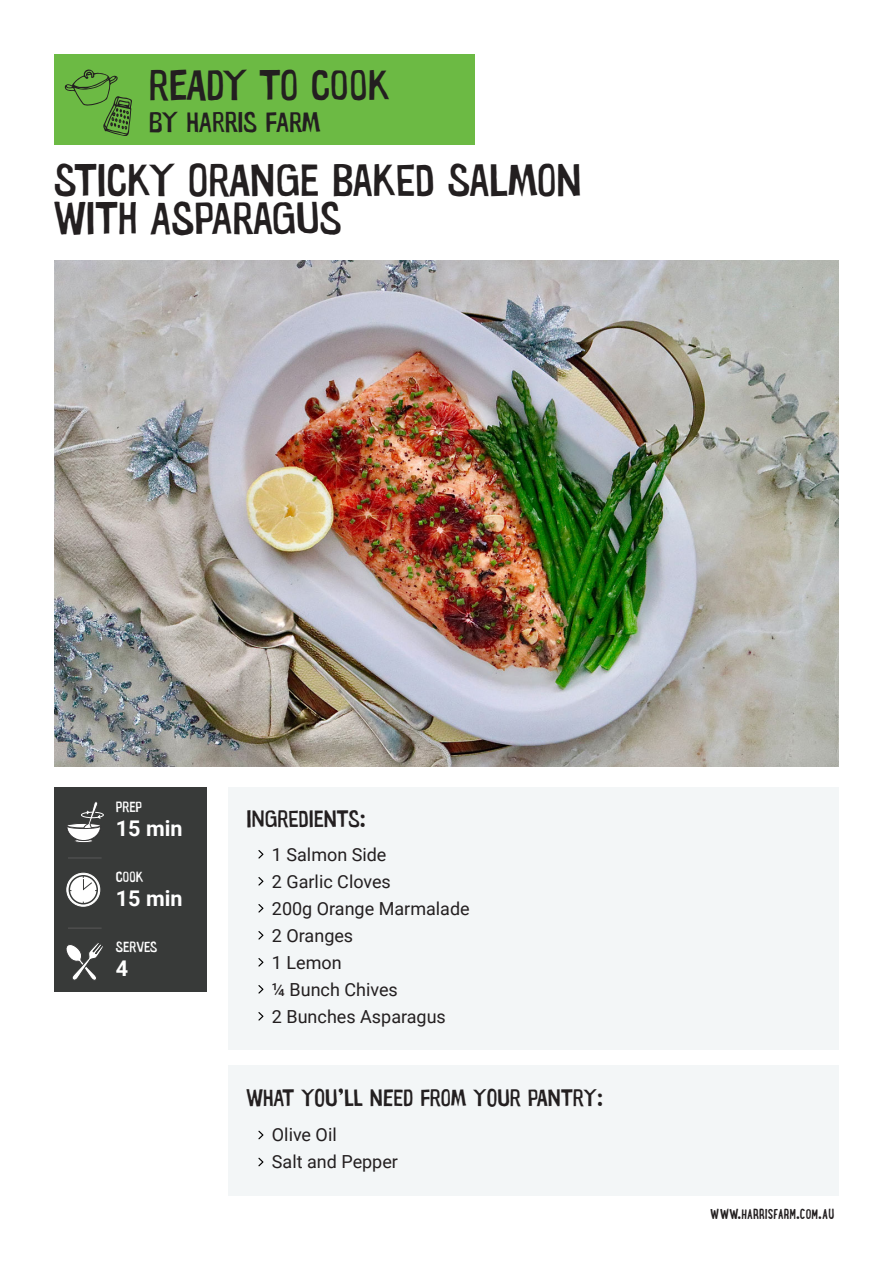
<style>
.page{position:relative;width:893px;height:1263px;background:#fff}
.page>*{position:absolute;margin:0;border:0;box-sizing:border-box;transform-origin:0 0}
.t1{font:46.05px/38.4px "Warugaki";color:#231f20}
.t2{font:43.2px "Warugaki";letter-spacing:-.005em;color:#231f20}
.t3{font:28.8px "Warugaki";color:#231f20}
.t4{font:24px "Warugaki";color:#231f20}
.t5{font:700 21.6px "Roboto";color:#fff}
.t6{font:18px "Roboto";color:#231f20}
.t7{font:700 15px "Lunch Box";color:#231f20}
.t8{font:15px "Warugaki";color:#fff}
</style>
<div class="page">
<div style="left:228px;top:787px;width:611px;height:263px;background:#f3f6f7"></div>
<div style="left:54px;top:54px;width:420px;height:90px;background:#6cba44"></div>
<div style="left:228px;top:1065px;width:611px;height:131px;background:#f3f6f7"></div>
<img style="left:54px;top:261px;width:785px;height:505px">
<div style="left:54px;top:787px;width:152px;height:204px;background:#383a39"></div>
<hr style="left:68px;top:857px;width:34px;height:1px;background:#535353">
<hr style="left:68px;top:927px;width:34px;height:2px;background:#535353">
<svg style="left:258px;top:850px;width:5px;height:8px"></svg>
<svg style="left:258px;top:985px;width:5px;height:8px"></svg>
<svg style="left:258px;top:877px;width:5px;height:8px"></svg>
<svg style="left:258px;top:1012px;width:5px;height:8px"></svg>
<svg style="left:258px;top:904px;width:5px;height:8px"></svg>
<svg style="left:258px;top:931px;width:5px;height:8px"></svg>
<svg style="left:258px;top:958px;width:5px;height:8px"></svg>
<svg style="left:258px;top:1131px;width:5px;height:8px"></svg>
<svg style="left:258px;top:1158px;width:5px;height:8px"></svg>
<svg style="left:64px;top:69px;width:68px;height:67px"></svg>
<svg style="left:66px;top:943px;width:37px;height:38px"></svg>
<div style="left:74px;top:839px;width:19px;height:4px;border:1px solid #3a3a3a;border-radius:50%"></div>
<svg style="left:67px;top:801px;width:37px;height:40px"></svg>
<svg style="left:67px;top:873px;width:33px;height:33px"></svg>
<div style="left:66px;top:873px;width:34px;height:34px;border:1px solid #fff;border-radius:50%"></div>
<div style="left:69px;top:876px;width:28px;height:28px;background:#fff;border-radius:50%"></div>
<div style="left:69px;top:875px;width:29px;height:29px;border:2px solid #383a39;border-radius:50%"></div>
<svg style="left:83px;top:875px;width:14px;height:16px"></svg>
<p class="t2" style="left:149px;top:58px;width:243px">READY TO COOK</p>
<p class="t3" style="left:149px;top:104px;width:173px">BY HARRIS FARM</p>
<p class="t1" style="left:54px;top:160px;width:529px">STICKY ORANGE BAKED SALMON<br>WITH ASPARAGUS</p>
<p class="t8" style="left:116px;top:797px;width:28px">PREP</p>
<p class="t5" style="left:116px;top:813px;width:68px">15 min</p>
<p class="t8" style="left:116px;top:867px;width:29px">COOK</p>
<p class="t5" style="left:116px;top:883px;width:68px">15 min</p>
<p class="t8" style="left:116px;top:938px;width:43px">SERVES</p>
<p class="t5" style="left:116px;top:953px;width:14px">4</p>
<p class="t4" style="left:246px;top:804px;width:121px">INGREDIENTS:</p>
<p class="t6" style="left:272px;top:841px;width:116px">1 Salmon Side</p>
<p class="t6" style="left:272px;top:868px;width:120px">2 Garlic Cloves</p>
<p class="t6" style="left:272px;top:895px;width:199px">200g Orange Marmalade</p>
<p class="t6" style="left:272px;top:922px;width:83px">2 Oranges</p>
<p class="t6" style="left:272px;top:949px;width:71px">1 Lemon</p>
<p class="t6" style="left:272px;top:976px;width:127px">¼ Bunch Chives</p>
<p class="t6" style="left:272px;top:1003px;width:175px">2 Bunches Asparagus</p>
<p class="t4" style="left:246px;top:1082px;width:358px">WHAT YOU’LL NEED FROM YOUR PANTRY:</p>
<p class="t6" style="left:272px;top:1122px;width:66px">Olive Oil</p>
<p class="t6" style="left:272px;top:1149px;width:128px">Salt and Pepper</p>
<p class="t7" style="left:710px;top:1204px;width:126px">WWW.HARRISFARM.COM.AU</p>
</div>
